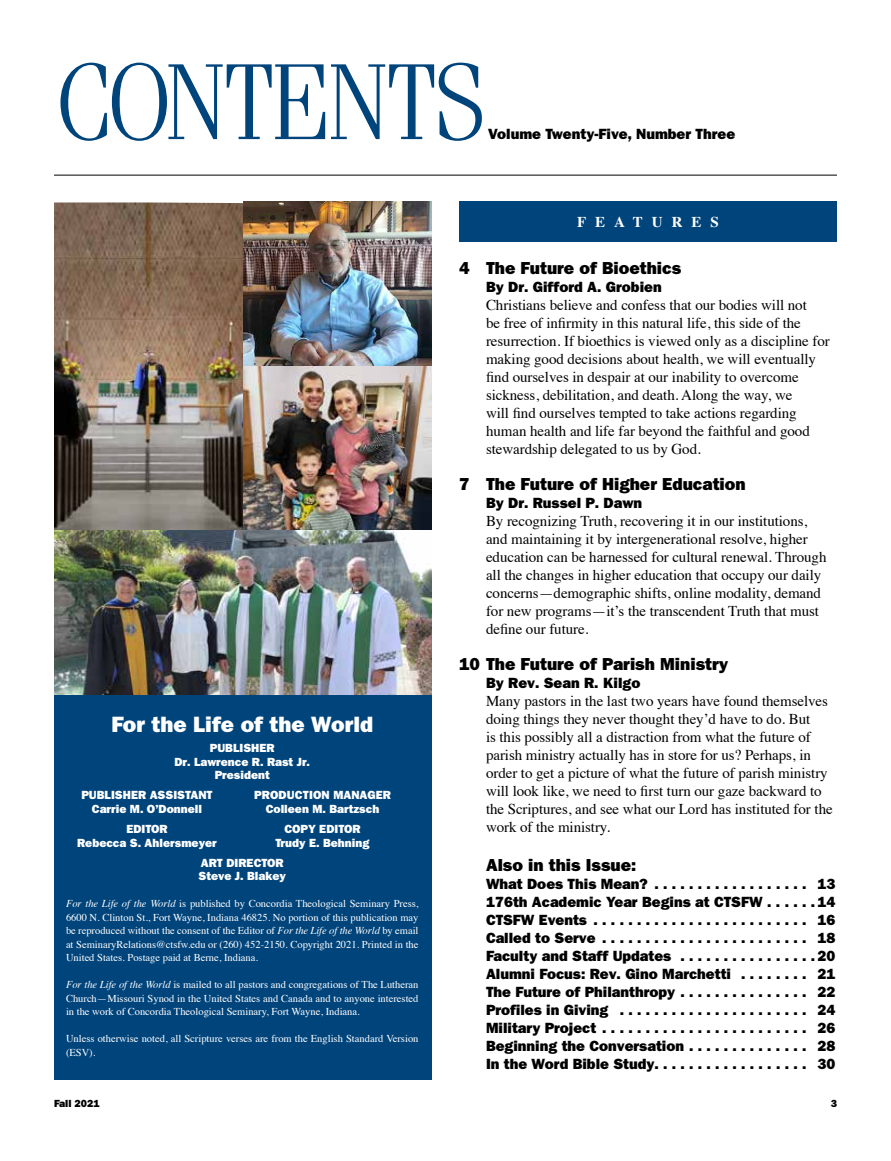
<style>
.page{position:relative;width:891px;height:1161px;background:#fff}
.page>*{position:absolute;margin:0;border:0;box-sizing:border-box;transform-origin:0 0}
.t1{font:300 108px "Fenice";letter-spacing:-.06em;color:#00447c}
.t2{font:800 22.5px "Tee Franklin";color:#fff}
.t3{font:800 17.7px "Tee Franklin";color:#000}
.t4{font:15px/18px "Times";letter-spacing:-.005em;color:#000}
.t5{font:800 15px "Tee Franklin";color:#000}
.t6{font:700 15px "Times";letter-spacing:.6em;color:#fff}
.t7{font:800 12px/13.5px "Tee Franklin";color:#fff;text-align:center}
.t8{font:10.5px/13.5px "Times";color:#fff;text-align:justify}
.t9{font:800 10.5px "Tee Franklin";color:#000}
.s1{font-style:italic}
</style>
<div class="page">
<img style="left:54px;top:202px;width:378px;height:492px">
<img style="left:242px;top:363px;width:190px;height:168px">
<hr style="left:54px;top:175px;width:783px;height:1px;background:#000">
<div style="left:459px;top:201px;width:378px;height:41px;background:#00447c"></div>
<div style="left:54px;top:694px;width:378px;height:386px;background:#00447c"></div>
<h1 class="t1" style="left:54px;top:39px;width:436px">CONTENTS</h1>
<p class="t5" style="left:488px;top:125px;width:249px">Volume Twenty-Five, Number Three</p>
<h2 class="t2" style="left:111px;top:711px;width:263px">For the Life of the World</h2>
<p class="t7" style="left:174px;top:741px;width:137px">PUBLISHER<br>Dr. Lawrence R. Rast Jr.<br>President</p>
<p class="t7" style="left:81px;top:788px;width:133px">PUBLISHER ASSISTANT</p>
<p class="t7" style="left:254px;top:788px;width:138px">PRODUCTION MANAGER</p>
<p class="t7" style="left:92px;top:802px;width:112px">Carrie M. O’Donnell</p>
<p class="t7" style="left:266px;top:802px;width:115px">Colleen M. Bartzsch</p>
<p class="t7" style="left:126px;top:822px;width:43px">EDITOR</p>
<p class="t7" style="left:284px;top:822px;width:78px">COPY EDITOR</p>
<p class="t7" style="left:77px;top:836px;width:141px">Rebecca S. Ahlersmeyer</p>
<p class="t7" style="left:201px;top:832px;width:170px;line-height:20.2px;text-align:left;text-indent:75px">Trudy E. Behning<br>ART DIRECTOR</p>
<p class="t7" style="left:198px;top:869px;width:89px">Steve J. Blakey</p>
<p class="t8" style="left:66px;top:896px;width:354px"><span class="s1">For the Life of the World</span> is published by Concordia Theological Seminary Press, 6600 N. Clinton St., Fort Wayne, Indiana 46825. No portion of this publication may be reproduced without the consent of the Editor of <span class="s1">For the Life of the World</span> by email at SeminaryRelations@ctsfw.edu or (260) 452-2150. Copyright 2021. Printed in the United States. Postage paid at Berne, Indiana.</p>
<p class="t8" style="left:66px;top:977px;width:354px"><span class="s1">For the Life of the World</span> is mailed to all pastors and congregations of The Lutheran Church—Missouri Synod in the United States and Canada and to anyone interested in the work of Concordia Theological Seminary, Fort Wayne, Indiana.</p>
<p class="t8" style="left:66px;top:1031px;width:354px">Unless otherwise noted, all Scripture verses are from the English Standard Version (ESV).</p>
<p class="t6" style="left:577px;top:208px;width:143px">FEATURES</p>
<p class="t3" style="left:459px;top:258px;width:224px">4 The Future of Bioethics</p>
<p class="t5" style="left:486px;top:278px;width:177px">By Dr. Gifford A. Grobien</p>
<p class="t4" style="left:486px;top:295px;width:345px">Christians believe and confess that our bodies will not<br>be free of infirmity in this natural life, this side of the resurrection. If bioethics is viewed only as a discipline for making good decisions about health, we will eventually find ourselves in despair at our inability to overcome sickness, debilitation, and death. Along the way, we<br>will find ourselves tempted to take actions regarding human health and life far beyond the faithful and good stewardship delegated to us by God.</p>
<p class="t3" style="left:459px;top:474px;width:288px">7 The Future of Higher Education</p>
<p class="t5" style="left:486px;top:494px;width:158px">By Dr. Russel P. Dawn</p>
<p class="t4" style="left:486px;top:511px;width:342px">By recognizing Truth, recovering it in our institutions, and maintaining it by intergenerational resolve, higher education can be harnessed for cultural renewal. Through all the changes in higher education that occupy our daily concerns—demographic shifts, online modality, demand for new programs—it’s the transcendent Truth that must define our future.</p>
<p class="t3" style="left:459px;top:654px;width:271px">10 The Future of Parish Ministry</p>
<p class="t5" style="left:486px;top:674px;width:156px">By Rev. Sean R. Kilgo</p>
<p class="t4" style="left:486px;top:691px;width:348px">Many pastors in the last two years have found themselves doing things they never thought they’d have to do. But<br>is this possibly all a distraction from what the future of parish ministry actually has in store for us? Perhaps, in order to get a picture of what the future of parish ministry will look like, we need to first turn our gaze backward to the Scriptures, and see what our Lord has instituted for the work of the ministry.</p>
<p class="t3" style="left:486px;top:855px;width:152px">Also in this Issue:</p>
<p class="t5" style="left:486px;top:875px;width:167px">What Does This Mean? ...................</p>
<p class="t5" style="left:818px;top:875px;width:19px">13</p>
<p class="t5" style="left:486px;top:893px;width:287px">176th Academic Year Begins at CTSFW .....</p>
<p class="t5" style="left:818px;top:893px;width:19px">14</p>
<p class="t5" style="left:486px;top:911px;width:113px">CTSFW Events .........................</p>
<p class="t5" style="left:818px;top:911px;width:19px">16</p>
<p class="t5" style="left:486px;top:929px;width:122px">Called to Serve ........................</p>
<p class="t5" style="left:818px;top:929px;width:19px">18</p>
<p class="t5" style="left:486px;top:947px;width:195px">Faculty and Staff Updates ................</p>
<p class="t5" style="left:818px;top:947px;width:19px">20</p>
<p class="t5" style="left:486px;top:965px;width:255px">Alumni Focus: Rev. Gino Marchetti .........</p>
<p class="t5" style="left:818px;top:965px;width:19px">21</p>
<p class="t5" style="left:486px;top:983px;width:200px">The Future of Philanthropy ...............</p>
<p class="t5" style="left:818px;top:983px;width:19px">22</p>
<p class="t5" style="left:486px;top:1001px;width:133px">Profiles in Giving .......................</p>
<p class="t5" style="left:818px;top:1001px;width:19px">24</p>
<p class="t5" style="left:486px;top:1019px;width:116px">Military Project .........................</p>
<p class="t5" style="left:818px;top:1019px;width:19px">26</p>
<p class="t5" style="left:486px;top:1037px;width:209px">Beginning the Conversation ..............</p>
<p class="t5" style="left:818px;top:1037px;width:19px">28</p>
<p class="t5" style="left:486px;top:1055px;width:174px">In the Word Bible Study ..................</p>
<p class="t5" style="left:818px;top:1055px;width:19px">30</p>
<p class="t9" style="left:54px;top:1097px;width:47px">Fall 2021</p>
<p class="t9" style="left:831px;top:1097px;width:8px">3</p>
</div>
